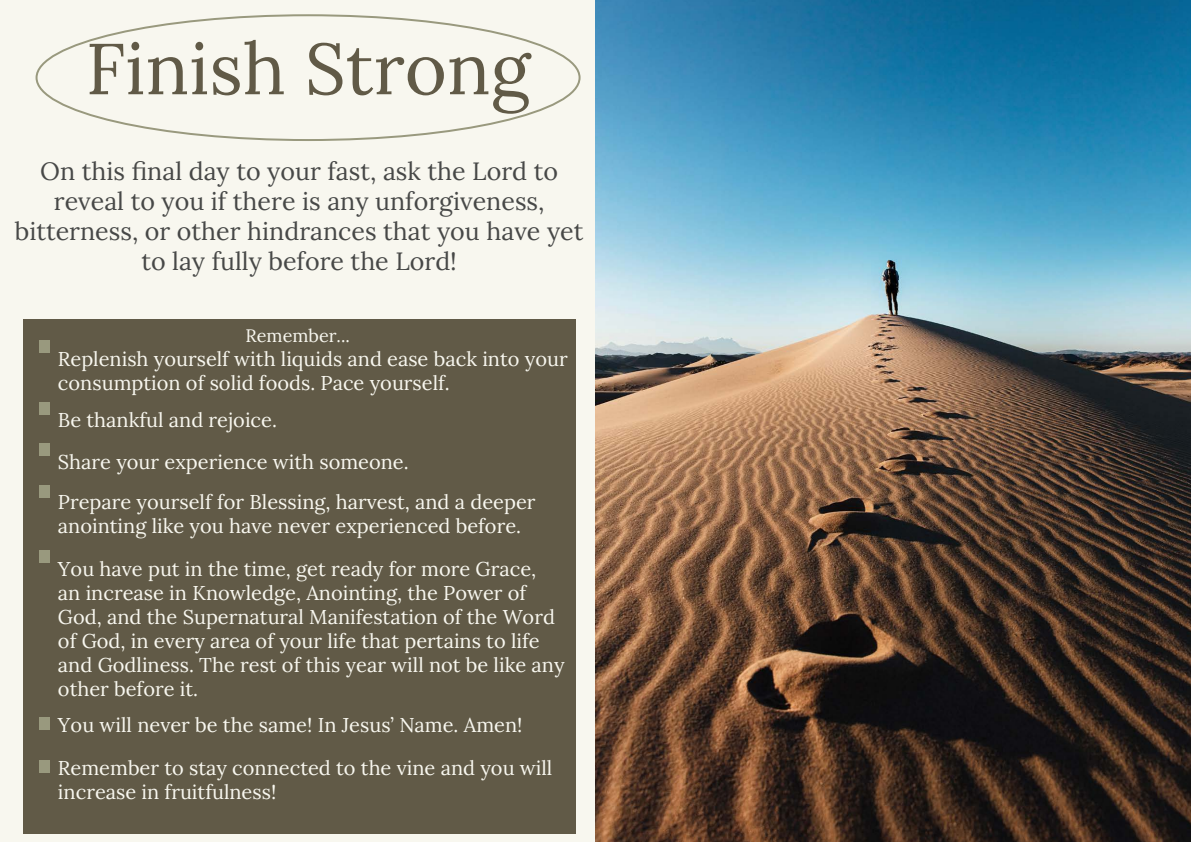
<style>
.page{position:relative;width:1191px;height:842px;background:#fff}
.page>*{position:absolute;margin:0;border:0;box-sizing:border-box;transform-origin:0 0}
.t1{font:72px "Lora";color:#615a47}
.t2{font:25px/30px "Lora";color:#474847;text-align:center}
.t3{font:20px/24px "Lora";color:#f8f7ef}
.t4{font:18px "Lora";color:#f8f7ef}
</style>
<div class="page">
<div style="left:0;top:0;width:595px;height:842px;background:#f8f7ef"></div>
<div style="left:23px;top:319px;width:552px;height:514px;background:#615a47"></div>
<div style="left:39px;top:341px;width:11px;height:12px;background:#99997e"></div>
<div style="left:39px;top:402px;width:11px;height:12px;background:#99997e"></div>
<div style="left:39px;top:444px;width:11px;height:12px;background:#99997e"></div>
<div style="left:39px;top:485px;width:11px;height:12px;background:#99997e"></div>
<div style="left:39px;top:550px;width:11px;height:13px;background:#99997e"></div>
<div style="left:39px;top:761px;width:11px;height:12px;background:#99997e"></div>
<div style="left:39px;top:717px;width:11px;height:13px;background:#99997e"></div>
<img style="left:595px;top:0;width:596px;height:842px">
<p class="t1" style="left:86px;top:14px;width:446px">Finish Strong</p>
<p class="t2" style="left:40px;top:155px;width:519px">On this final day to your fast, ask the Lord to</p>
<p class="t2" style="left:54px;top:185px;width:492px">reveal to you if there is any unforgiveness,</p>
<p class="t2" style="left:15px;top:215px;width:570px">bitterness, or other hindrances that you have yet to lay fully before the Lord!</p>
<p class="t4" style="left:245px;top:321px;width:106px">Remember...</p>
<p class="t3" style="left:58px;top:346px;width:511px">Replenish yourself with liquids and ease back into your consumption of solid foods. Pace yourself.</p>
<p class="t3" style="left:58px;top:407px;width:220px">Be thankful and rejoice.</p>
<p class="t3" style="left:58px;top:449px;width:352px">Share your experience with someone.</p>
<p class="t3" style="left:58px;top:489px;width:479px">Prepare yourself for Blessing, harvest, and a deeper anointing like you have never experienced before.</p>
<p class="t3" style="left:58px;top:555px;width:508px">You have put in the time, get ready for more Grace,<br>an increase in Knowledge, Anointing, the Power of God, and the Supernatural Manifestation of the Word of God, in every area of your life that pertains to life and Godliness. The rest of this year will not be like any other before it.</p>
<p class="t3" style="left:58px;top:711px;width:466px">You will never be the same! In Jesus’ Name. Amen!</p>
<p class="t3" style="left:58px;top:754px;width:496px">Remember to stay connected to the vine and you will increase in fruitfulness!</p>
</div>
